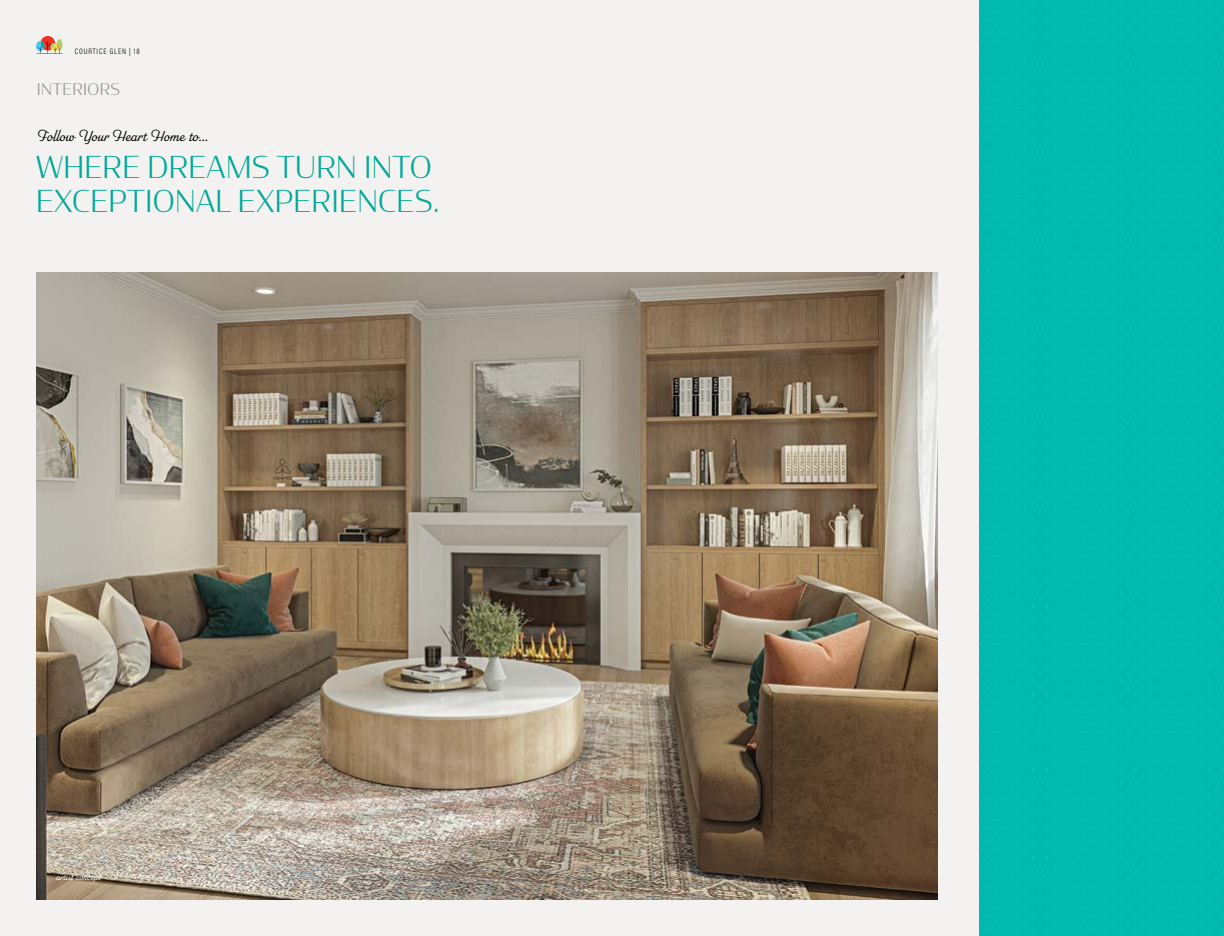
<style>
.page{position:relative;width:1224px;height:936px;background:#f4f2f0}
.page>*{position:absolute;margin:0;border:0;box-sizing:border-box;transform-origin:0 0}
.t1{font:300 30px/34px "Condor";letter-spacing:.01em;color:#00a99a}
.t2{font:300 16px "Parkside";color:#000}
.t3{font:300 16px "Condor";letter-spacing:.025em;color:#939598}
.t4{font:300 10px "Parkside";color:#fff}
.t5{font:300 8px "Acumin Pro Cond";letter-spacing:.105em;color:#000}
</style>
<div class="page">
<svg style="left:36px;top:36px;width:27px;height:18px"></svg>
<img style="left:36px;top:273px;width:902px;height:626px">
<div style="left:979px;top:0;width:245px;height:936px;background:#00b9af"></div>
<p class="t5" style="left:75px;top:46px;width:67px">COURTICE GLEN | 18</p>
<p class="t3" style="left:37px;top:79px;width:85px">INTERIORS</p>
<p class="t2" style="left:36px;top:126px;width:174px">Follow Your Heart Home to…</p>
<p class="t1" style="left:36px;top:149px;width:405px">WHERE DREAMS TURN INTO<br>EXCEPTIONAL EXPERIENCES.</p>
<p class="t4" style="left:56px;top:871px;width:46px">artist concept</p>
</div>
